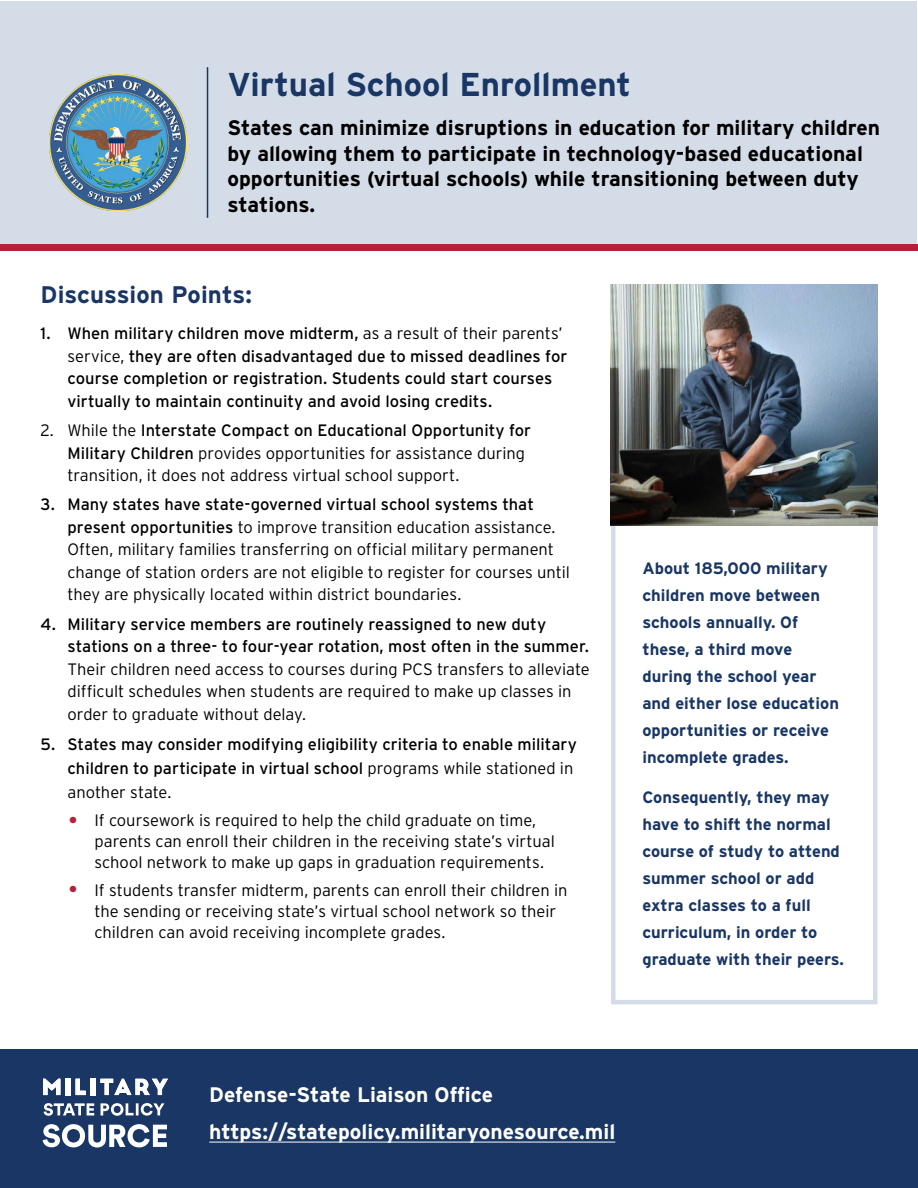
<style>
.page{position:relative;width:918px;height:1188px;background:#fff}
.page>*{position:absolute;margin:0;border:0;box-sizing:border-box;transform-origin:0 0}
.t1{font:700 33px "Interstate";color:#193664}
.t2{font:700 24px "Interstate";color:#193664}
.t3{font:700 21px/25.5px "Interstate";color:#000}
.t4{font:700 21px "Interstate";color:#fff}
.t5{font:300 16.5px/22.5px "Interstate";color:#000}
.t6{font:16.5px/22.5px "Interstate";color:#000}
.t7{font:700 16.5px/27px "Interstate";color:#193664}
.s1{font-weight:300}
.s2{font-weight:400}
.s3{font-size:30px;color:#b6203a}
</style>
<div class="page">
<div style="left:611px;top:515px;width:267px;height:489px;border:4px solid #d4dce7"></div>
<div style="left:1px;top:1px;width:916px;height:243px;background:#d4dce7"></div>
<div style="left:0;top:1050px;width:918px;height:138px;background:#193664"></div>
<hr style="left:209px;top:1142px;width:406px;height:1px;background:#fff">
<div style="left:0;top:244px;width:918px;height:7px;background:#b6203a"></div>
<img style="left:50px;top:74px;width:137px;height:137px">
<svg style="left:44px;top:1103px;width:50px;height:13px"></svg>
<svg style="left:101px;top:1103px;width:63px;height:13px"></svg>
<svg style="left:43px;top:1079px;width:17px;height:16px"></svg>
<hr style="left:66px;top:1079px;width:4px;height:16px;background:#fff">
<svg style="left:76px;top:1079px;width:10px;height:16px"></svg>
<hr style="left:91px;top:1079px;width:4px;height:16px;background:#fff">
<svg style="left:100px;top:1079px;width:68px;height:16px"></svg>
<svg style="left:43px;top:1124px;width:124px;height:24px"></svg>
<hr style="left:207px;top:67px;width:1px;height:151px;background:#193664">
<img style="left:611px;top:284px;width:267px;height:242px">
<h1 class="t1" style="left:228px;top:66px;width:405px">Virtual School Enrollment</h1>
<p class="t3" style="left:228px;top:115px;width:654px">States can minimize disruptions in education for military children by allowing them to participate in technology-based educational opportunities (virtual schools) while transitioning between duty stations.</p>
<h2 class="t2" style="left:40px;top:281px;width:213px">Discussion Points:</h2>
<p class="t6" style="left:68px;top:322px;width:501px;text-indent:-27px">1. When military children move midterm, <span class="s1">as a result of their parents’ service,</span> they are often disadvantaged due to missed deadlines for course completion or registration. Students could start courses virtually to maintain continuity and avoid losing credits.</p>
<p class="t5" style="left:68px;top:419px;width:465px;text-indent:-27px">2. While the <span class="s2">Interstate Compact on Educational Opportunity for<br>Military Children</span> provides opportunities for assistance during transition, it does not address virtual school support.</p>
<p class="t5" style="left:68px;top:493px;width:504px;text-indent:-27px"><span class="s2">3. Many states have state-governed virtual school systems that present opportunities</span> to improve transition education assistance.<br>Often, military families transferring on official military permanent change of station orders are not eligible to register for courses until they are physically located within district boundaries.</p>
<p class="t5" style="left:68px;top:612px;width:524px;text-indent:-27px"><span class="s2">4. Military service members are routinely reassigned to new duty stations on a three- to four-year rotation, most often in the summer.<br></span>Their children need access to courses during PCS transfers to alleviate difficult schedules when students are required to make up classes in order to graduate without delay.</p>
<p class="t6" style="left:68px;top:732px;width:511px;line-height:24px;text-indent:-27px">5. States may consider modifying eligibility criteria to enable military children to participate in virtual school <span class="s1">programs while stationed in another state.</span></p>
<p class="t5" style="left:94px;top:810px;width:462px;line-height:21px;text-indent:-27px"><span class="s3">•</span> If coursework is required to help the child graduate on time, parents can enroll their children in the receiving state’s virtual school network to make up gaps in graduation requirements.</p>
<p class="t5" style="left:94px;top:879px;width:475px;line-height:21px;text-indent:-27px"><span class="s3">•</span> If students transfer midterm, parents can enroll their children in the sending or receiving state’s virtual school network so their children can avoid receiving incomplete grades.</p>
<p class="t7" style="left:642px;top:554px;width:198px">About 185,000 military children move between schools annually. Of these, a third move during the school year and either lose education opportunities or receive incomplete grades.</p>
<p class="t7" style="left:642px;top:784px;width:203px">Consequently, they may have to shift the normal course of study to attend summer school or add extra classes to a full curriculum, in order to graduate with their peers.</p>
<p class="t4" style="left:209px;top:1083px;width:285px">Defense-State Liaison Office</p>
<p class="t4" style="left:209px;top:1120px;width:408px">https://statepolicy.militaryonesource.mil</p>
</div>
